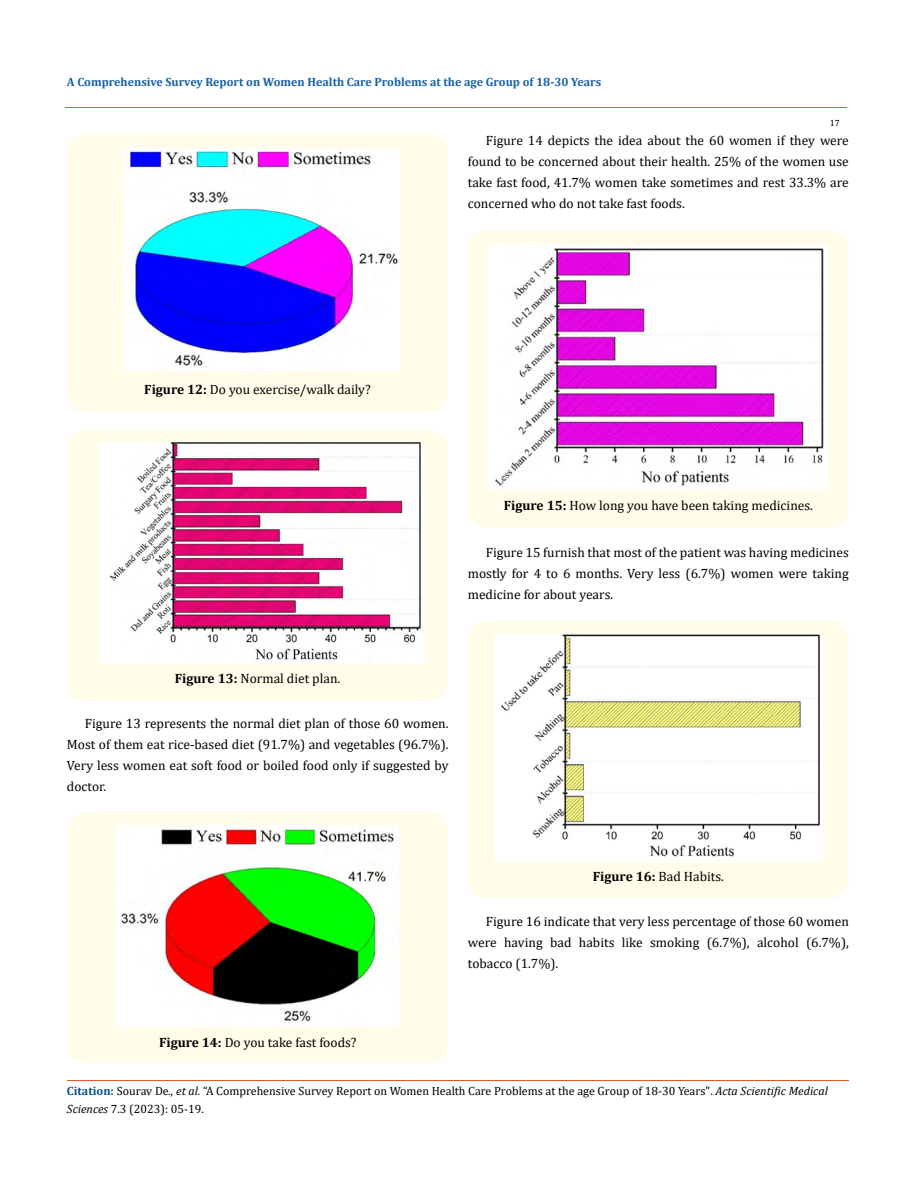
<style>
.page{position:relative;width:917px;height:1188px;background:#fff}
.page>*{position:absolute;margin:0;border:0;box-sizing:border-box;transform-origin:0 0}
.t1{font:13.5px/21px "Cambria";color:#000;text-align:justify}
.t2{font:12px/18px "Cambria";color:#000}
.t3{font:700 12px "Cambria";color:#1560a6}
.t4{font:9px "Cambria";color:#000}
.s1{font-weight:700}
.s2{font-weight:700;color:#035089}
.s3{font-style:italic}
</style>
<div class="page">
<div style="left:67px;top:135px;width:381px;height:277px;background:#fffde9;border-radius:18px"></div>
<img style="left:123px;top:149px;width:276px;height:221px">
<div style="left:67px;top:430px;width:381px;height:271px;background:#fffde9;border-radius:18px"></div>
<img style="left:99px;top:443px;width:324px;height:220px">
<div style="left:67px;top:813px;width:381px;height:250px;background:#fffde9;border-radius:18px"></div>
<img style="left:117px;top:825px;width:281px;height:202px">
<div style="left:468px;top:230px;width:380px;height:298px;background:#fffde9;border-radius:18px"></div>
<img style="left:489px;top:244px;width:338px;height:245px">
<div style="left:468px;top:621px;width:380px;height:277px;background:#fffde9;border-radius:18px"></div>
<img style="left:495px;top:635px;width:327px;height:226px">
<hr style="left:65px;top:108px;width:782px;height:1px;background:#e05d1a">
<hr style="left:67px;top:1080px;width:781px;height:1px;background:#e05d1a">
<p class="t3" style="left:67px;top:73px;width:536px">A Comprehensive Survey Report on Women Health Care Problems at the age Group of 18-30 Years</p>
<p class="t4" style="left:829px;top:118px;width:11px">17</p>
<p class="t1" style="left:468px;top:130px;width:382px;text-indent:18px">Figure 14 depicts the idea about the 60 women if they were found to be concerned about their health. 25% of the women use take fast food, 41.7% women take sometimes and rest 33.3% are concerned who do not take fast foods.</p>
<p class="t1" style="left:144px;top:379px;width:228px"><span class="s1">Figure 12:</span> Do you exercise/walk daily?</p>
<p class="t1" style="left:503px;top:494px;width:311px"><span class="s1">Figure 15:</span> How long you have been taking medicines.</p>
<p class="t1" style="left:468px;top:542px;width:382px;text-indent:18px">Figure 15 furnish that most of the patient was having medicines mostly for 4 to 6 months. Very less (6.7%) women were taking medicine for about years.</p>
<p class="t1" style="left:175px;top:668px;width:167px"><span class="s1">Figure 13:</span> Normal diet plan.</p>
<p class="t1" style="left:67px;top:713px;width:383px;text-indent:18px">Figure 13 represents the normal diet plan of those 60 women.<br>Most of them eat rice-based diet (91.7%) and vegetables (96.7%).<br>Very less women eat soft food or boiled food only if suggested by doctor.</p>
<p class="t1" style="left:159px;top:1032px;width:199px"><span class="s1">Figure 14:</span> Do you take fast foods?</p>
<p class="t1" style="left:593px;top:866px;width:133px"><span class="s1">Figure 16:</span> Bad Habits.</p>
<p class="t1" style="left:468px;top:911px;width:382px;text-indent:18px">Figure 16 indicate that very less percentage of those 60 women were having bad habits like smoking (6.7%), alcohol (6.7%), tobacco (1.7%).</p>
<p class="t2" style="left:67px;top:1082px;width:762px"><span class="s2">Citation:</span> Sourav De<span class="s3">., et al.</span> “A Comprehensive Survey Report on Women Health Care Problems at the age Group of 18-30 Years". <span class="s3">Acta Scientific Medical<br>Sciences</span> 7.3 (2023): 05-19.</p>
</div>
